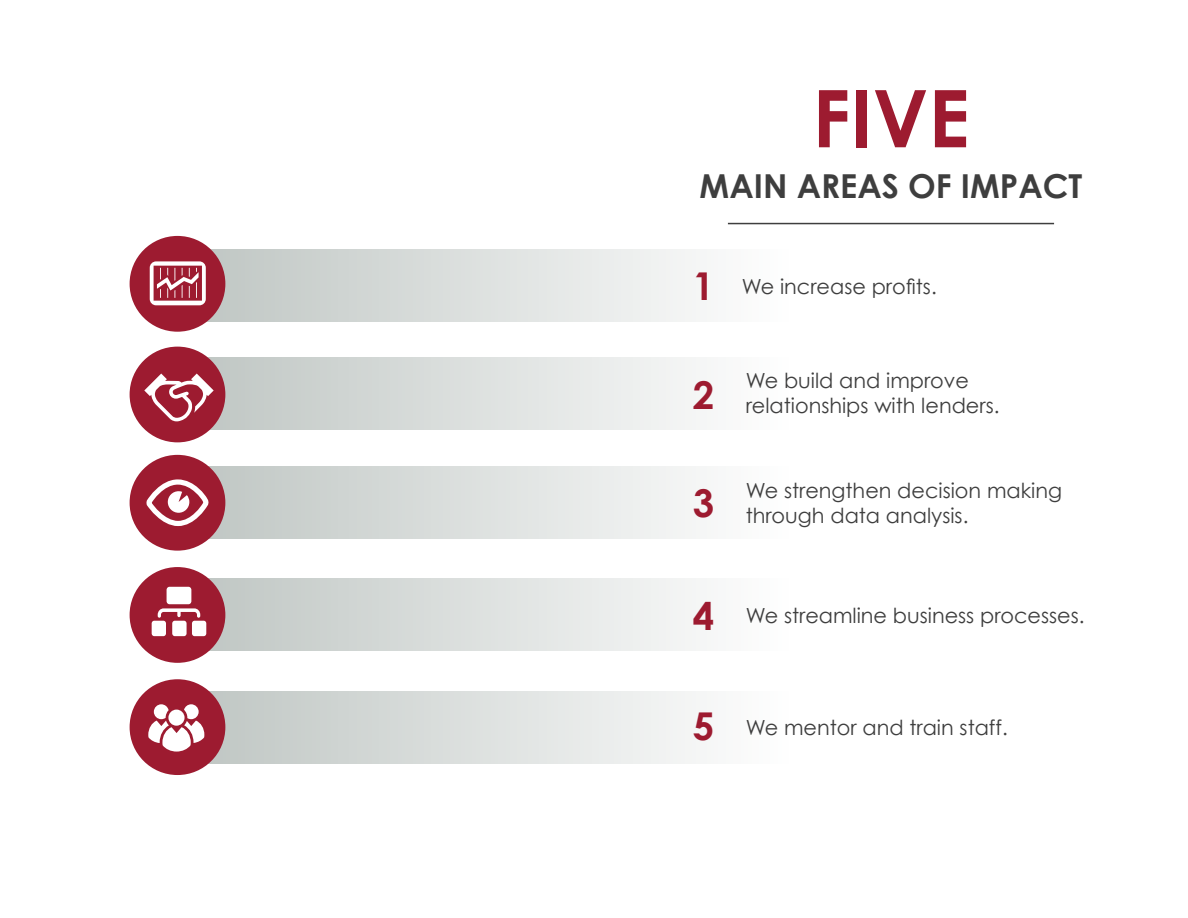
<style>
.page{position:relative;width:1188px;height:918px;background:#fff}
.page>*{position:absolute;margin:0;border:0;box-sizing:border-box;transform-origin:0 0}
.t1{font:700 79.5px "Century Gothic";color:#9d1b30}
.t2{font:700 38.25px "Century Gothic";color:#9d1b30}
.t3{font:700 33px "Century Gothic";color:#3e3e3e}
.t4{font:20.85px/25px "Century Gothic";color:#3e3e3e}
.s1{font-weight:700;font-size:38.25px;color:#9d1b30}
</style>
<div class="page">
<div style="left:177px;top:249px;width:951px;height:72px;background:linear-gradient(to right,#c6cbc9,#fff)"></div>
<hr style="left:728px;top:223px;width:326px;height:1px;background:#3e3e3e">
<div style="left:177px;top:357px;width:951px;height:72px;background:linear-gradient(to right,#c6cbc9,#fff)"></div>
<div style="left:130px;top:347px;width:95px;height:95px;background:#9d1b30;border-radius:50%"></div>
<svg style="left:144px;top:374px;width:70px;height:47px"></svg>
<div style="left:177px;top:579px;width:951px;height:72px;background:linear-gradient(to right,#c6ccc9,#fff)"></div>
<div style="left:130px;top:567px;width:95px;height:96px;background:#9d1b30;border-radius:50%"></div>
<div style="left:167px;top:587px;width:24px;height:17px;background:#fff;border-radius:3px"></div>
<svg style="left:158px;top:608px;width:42px;height:10px"></svg>
<div style="left:192px;top:621px;width:14px;height:15px;background:#fff;border-radius:3px"></div>
<div style="left:152px;top:621px;width:14px;height:15px;background:#fff;border-radius:3px"></div>
<div style="left:172px;top:621px;width:15px;height:15px;background:#fff;border-radius:3px"></div>
<div style="left:177px;top:466px;width:951px;height:72px;background:linear-gradient(to right,#c6ccc9,#fff)"></div>
<div style="left:130px;top:455px;width:95px;height:96px;background:#9d1b30;border-radius:50%"></div>
<svg style="left:146px;top:479px;width:63px;height:47px"></svg>
<div style="left:130px;top:236px;width:95px;height:96px;background:#9d1b30;border-radius:50%"></div>
<svg style="left:150px;top:261px;width:56px;height:44px"></svg>
<div style="left:177px;top:691px;width:951px;height:72px;background:linear-gradient(to right,#c6ccc9,#fff)"></div>
<div style="left:130px;top:679px;width:95px;height:96px;background:#9d1b30;border-radius:50%"></div>
<svg style="left:148px;top:704px;width:56px;height:48px"></svg>
<h1 class="t1" style="left:812px;top:68px;width:159px">FIVE</h1>
<h3 class="t3" style="left:700px;top:165px;width:384px">MAIN AREAS OF IMPACT</h3>
<p class="t4" style="left:693px;top:273px;width:245px"><span class="s1">1</span> We increase profits.</p>
<h2 class="t2" style="left:693px;top:371px;width:23px">2</h2>
<p class="t4" style="left:746px;top:368px;width:255px">We build and improve relationships with lenders.</p>
<h2 class="t2" style="left:693px;top:479px;width:23px">3</h2>
<p class="t4" style="left:746px;top:477px;width:318px">We strengthen decision making through data analysis.</p>
<p class="t4" style="left:693px;top:602px;width:393px"><span class="s1">4</span> We streamline business processes.</p>
<p class="t4" style="left:693px;top:715px;width:316px"><span class="s1">5</span> We mentor and train staff.</p>
</div>
